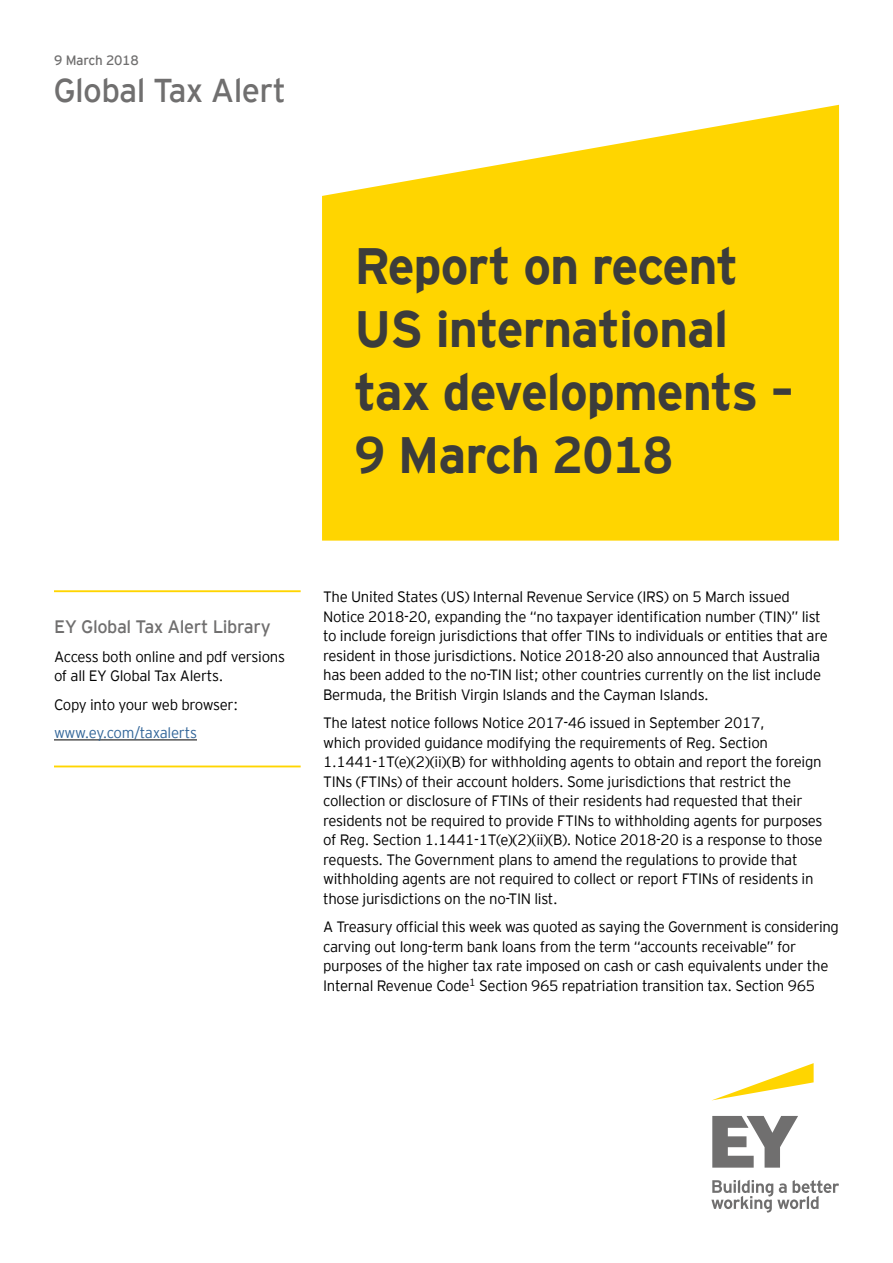
<style>
.page{position:relative;width:893px;height:1263px;background:#fff}
.page>*{position:absolute;margin:0;border:0;box-sizing:border-box;transform-origin:0 0}
.t1{font:700 51px/63px "EY Interstate";letter-spacing:-.02em;color:#3c3c3b}
.t2{font:33px "EY Interstate";letter-spacing:-.02em;color:#706f6f}
.t3{font:18px "EY Interstate";letter-spacing:-.025em;color:#706f6f}
.t4{font:300 15px/19.5px "EY Interstate";letter-spacing:-.02em;color:#000}
.t5{font:300 15px "EY Interstate";letter-spacing:-.02em;color:#369}
.t6{font:13.5px "EY Interstate";letter-spacing:-.02em;color:#706f6f}
</style>
<div class="page">
<svg style="left:322px;top:105px;width:517px;height:436px;background:#ffd91a"></svg>
<hr style="left:54px;top:590px;width:247px;height:2px;background:#ffd500">
<hr style="left:54px;top:740px;width:143px;height:1px;background:#000">
<hr style="left:54px;top:765px;width:247px;height:2px;background:#ffd500">
<svg style="left:713px;top:1063px;width:101px;height:37px"></svg>
<svg style="left:711px;top:1116px;width:128px;height:96px"></svg>
<p class="t6" style="left:54px;top:50px;width:86px">9 March 2018</p>
<h2 class="t2" style="left:53px;top:67px;width:234px">Global Tax Alert</h2>
<h1 class="t1" style="left:354px;top:231px;width:441px">Report on recent<br>US international tax developments –<br>9 March 2018</h1>
<p class="t3" style="left:54px;top:614px;width:218px">EY Global Tax Alert Library</p>
<p class="t4" style="left:54px;top:646px;width:233px">Access both online and pdf versions of all EY Global Tax Alerts.</p>
<p class="t4" style="left:54px;top:694px;width:186px">Copy into your web browser:</p>
<p class="t5" style="left:54px;top:722px;width:144px">www.ey.com/taxalerts</p>
<p class="t4" style="left:323px;top:586px;width:506px">The United States (US) Internal Revenue Service (IRS) on 5 March issued Notice 2018-20, expanding the “no taxpayer identification number (TIN)” list to include foreign jurisdictions that offer TINs to individuals or entities that are resident in those jurisdictions. Notice 2018-20 also announced that Australia has been added to the no-TIN list; other countries currently on the list include Bermuda, the British Virgin Islands and the Cayman Islands.</p>
<p class="t4" style="left:323px;top:712px;width:501px">The latest notice follows Notice 2017-46 issued in September 2017,<br>which provided guidance modifying the requirements of Reg. Section 1.1441-1T(e)(2)(ii)(B) for withholding agents to obtain and report the foreign TINs (FTINs) of their account holders. Some jurisdictions that restrict the collection or disclosure of FTINs of their residents had requested that their residents not be required to provide FTINs to withholding agents for purposes of Reg. Section 1.1441-1T(e)(2)(ii)(B). Notice 2018-20 is a response to those requests. The Government plans to amend the regulations to provide that withholding agents are not required to collect or report FTINs of residents in those jurisdictions on the no-TIN list.</p>
<p class="t4" style="left:323px;top:916px;width:517px">A Treasury official this week was quoted as saying the Government is considering carving out long-term bank loans from the term “accounts receivable” for purposes of the higher tax rate imposed on cash or cash equivalents under the Internal Revenue Code<sup>1</sup> Section 965 repatriation transition tax. Section 965</p>
</div>
